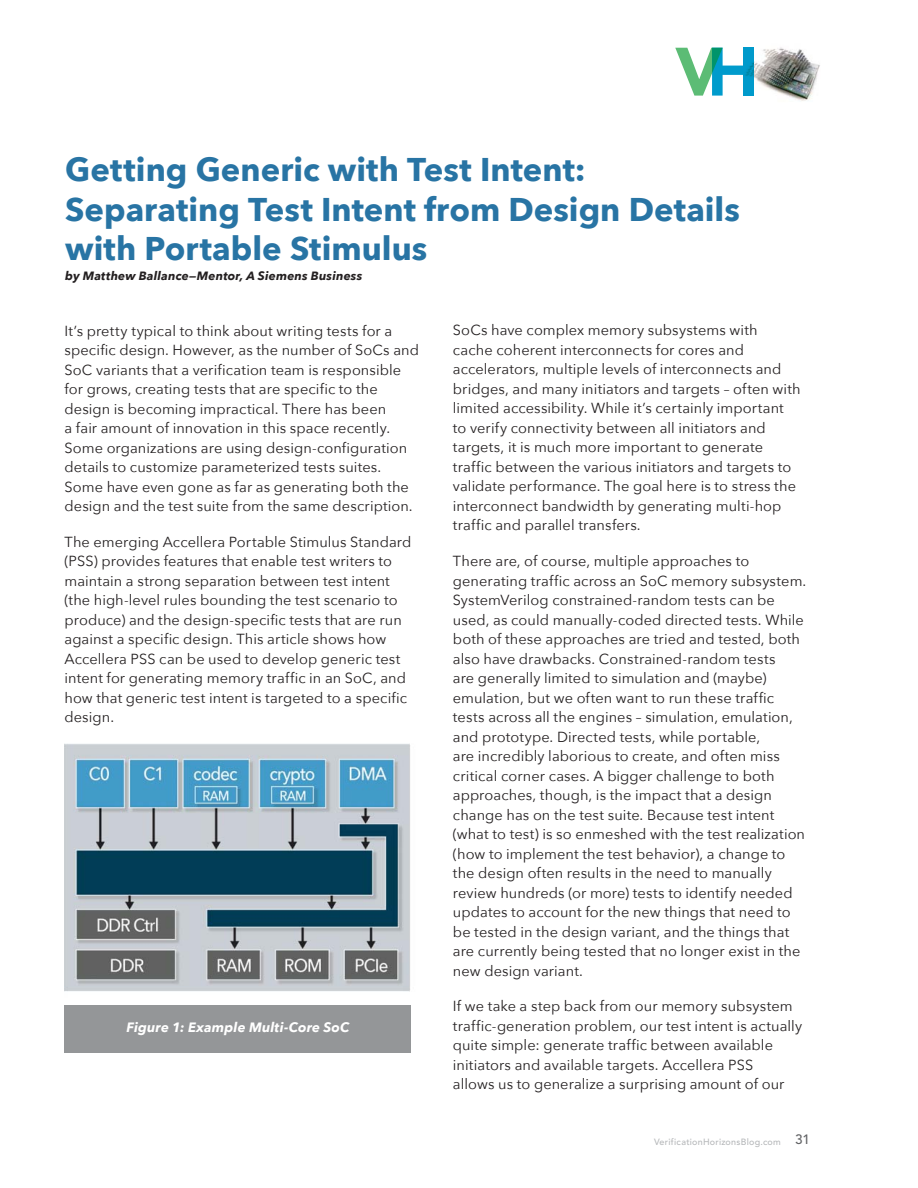
<style>
.page{position:relative;width:918px;height:1188px;background:#fff}
.page>*{position:absolute;margin:0;border:0;box-sizing:border-box;transform-origin:0 0}
.t1{font:700 32.85px/39.3px "Avenir Next";color:#2874a4}
.t2{font:14.55px/19.5px "Avenir Next";letter-spacing:.005em;color:#231f20}
.t3{font:italic 700 13.5px "Avenir Next";letter-spacing:.01em;color:#fff}
.t4{font:italic 700 12px "Avenir Next";letter-spacing:.015em;color:#231f20}
.t5{font:500 9px "Avenir";letter-spacing:.025em;color:#b6b8ba}
.s1{font-size:13.5px;color:#636466}
</style>
<div class="page">
<svg style="left:675px;top:48px;width:68px;height:48px"></svg>
<img style="left:743px;top:47px;width:77px;height:54px">
<img style="left:743px;top:48px;width:11px;height:48px">
<div style="left:64px;top:1006px;width:347px;height:47px;background:#949698"></div>
<img style="left:64px;top:743px;width:346px;height:249px">
<h1 class="t1" style="left:65px;top:151px;width:676px">Getting Generic with Test Intent:<br>Separating Test Intent from Design Details with Portable Stimulus</h1>
<p class="t4" style="left:65px;top:268px;width:299px">by Matthew Ballance—Mentor, A Siemens Business</p>
<p class="t2" style="left:65px;top:321px;width:356px">It’s pretty typical to think about writing tests for a specific design. However, as the number of SoCs and SoC variants that a verification team is responsible for grows, creating tests that are specific to the design is becoming impractical. There has been<br>a fair amount of innovation in this space recently.<br>Some organizations are using design-configuration details to customize parameterized tests suites.<br>Some have even gone as far as generating both the design and the test suite from the same description.</p>
<p class="t2" style="left:65px;top:532px;width:348px">The emerging Accellera Portable Stimulus Standard (PSS) provides features that enable test writers to maintain a strong separation between test intent (the high-level rules bounding the test scenario to produce) and the design-specific tests that are run against a specific design. This article shows how Accellera PSS can be used to develop generic test intent for generating memory traffic in an SoC, and how that generic test intent is targeted to a specific design.</p>
<p class="t3" style="left:126px;top:1019px;width:224px">Figure 1: Example Multi-Core SoC</p>
<p class="t2" style="left:453px;top:321px;width:349px">SoCs have complex memory subsystems with cache coherent interconnects for cores and accelerators, multiple levels of interconnects and bridges, and many initiators and targets – often with limited accessibility. While it’s certainly important to verify connectivity between all initiators and targets, it is much more important to generate traffic between the various initiators and targets to validate performance. The goal here is to stress the interconnect bandwidth by generating multi-hop traffic and parallel transfers.</p>
<p class="t2" style="left:453px;top:552px;width:355px">There are, of course, multiple approaches to generating traffic across an SoC memory subsystem.<br>SystemVerilog constrained-random tests can be used, as could manually-coded directed tests. While both of these approaches are tried and tested, both also have drawbacks. Constrained-random tests<br>are generally limited to simulation and (maybe) emulation, but we often want to run these traffic tests across all the engines – simulation, emulation, and prototype. Directed tests, while portable,<br>are incredibly laborious to create, and often miss critical corner cases. A bigger challenge to both approaches, though, is the impact that a design change has on the test suite. Because test intent (what to test) is so enmeshed with the test realization (how to implement the test behavior), a change to the design often results in the need to manually review hundreds (or more) tests to identify needed updates to account for the new things that need to be tested in the design variant, and the things that are currently being tested that no longer exist in the new design variant.</p>
<p class="t2" style="left:453px;top:997px;width:351px">If we take a step back from our memory subsystem traffic-generation problem, our test intent is actually quite simple: generate traffic between available initiators and available targets. Accellera PSS<br>allows us to generalize a surprising amount of our</p>
<p class="t5" style="left:654px;top:1138px;width:157px">VerificationHorizonsBlog.com <span class="s1">31</span></p>
</div>
